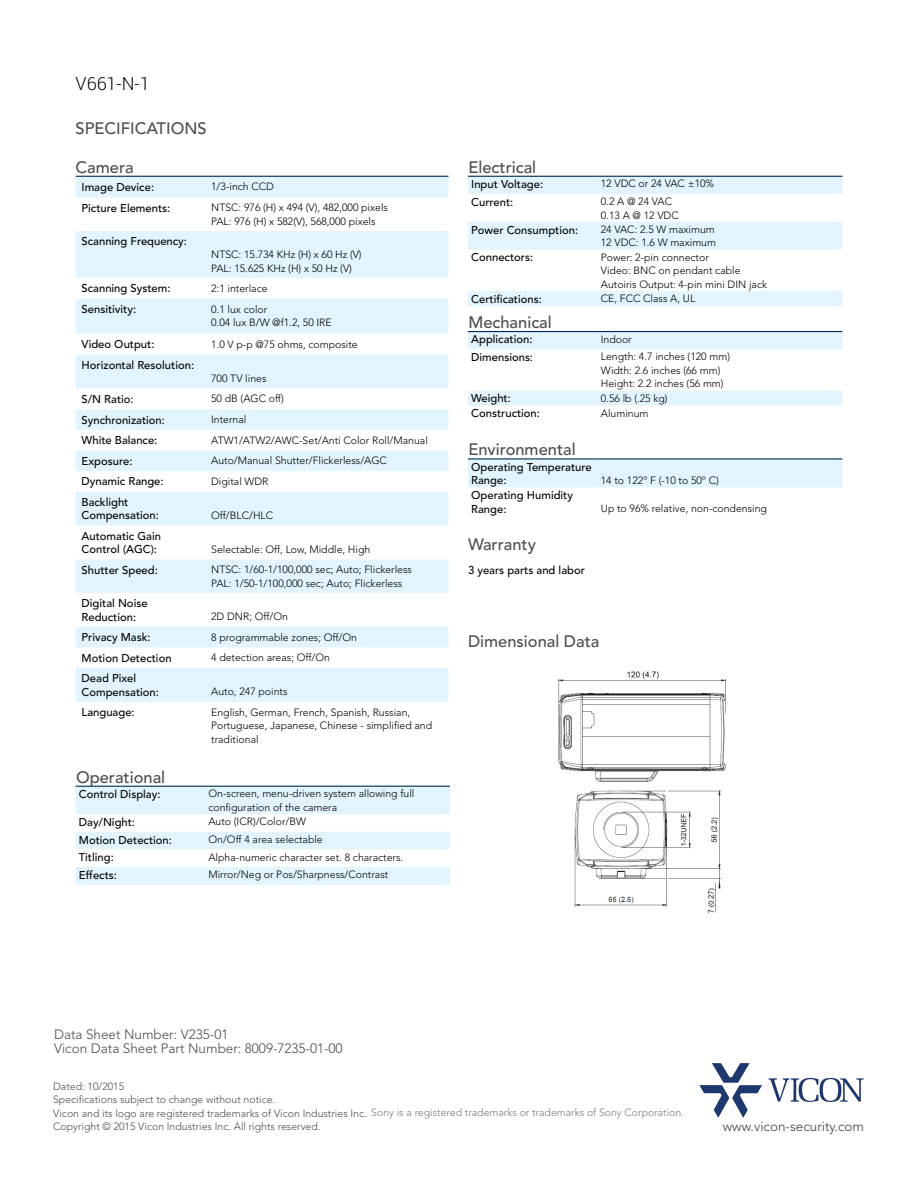
<style>
.page{position:relative;width:918px;height:1188px;background:#fff}
.page>*{position:absolute;margin:0;border:0;box-sizing:border-box;transform-origin:0 0}
.t1{font:300 18px "Roboto";color:#010203}
.t2{font:500 16.5px "Avenir LT Std";color:#4d4d4f}
.t3{font:300 13.5px/14.4px "Avenir LT Std";color:#4d4d4f}
.t4{font:300 13.5px "Avenir LT Std";color:#404141}
.t5{font:500 11.25px/13.5px "Avenir LT Std";color:#010203}
.t6{font:300 10.5px/13.5px "Avenir LT Std";color:#010203}
.t7{font:300 10.5px/13.5px "Avenir LT Std";color:#4d4d4f}
.s1{color:#7a7b7e}
</style>
<div class="page">
<svg style="left:768px;top:1078px;width:96px;height:24px"></svg>
<svg style="left:699px;top:1063px;width:63px;height:55px"></svg>
<svg style="left:76px;top:177px;width:372px;height:525px;fill:#e2f4fd"></svg>
<hr style="left:76px;top:176px;width:129px;height:1px;background:#002c5d">
<hr style="left:205px;top:176px;width:243px;height:1px;background:#002c5d">
<svg style="left:468px;top:177px;width:374px;height:129px"></svg>
<hr style="left:468px;top:176px;width:130px;height:1px;background:#002c5d">
<hr style="left:598px;top:176px;width:244px;height:1px;background:#002c5d">
<div style="left:468px;top:459px;width:374px;height:28px;background:#e2f4fd"></div>
<hr style="left:468px;top:458px;width:130px;height:1px;background:#002c5d">
<hr style="left:598px;top:458px;width:244px;height:1px;background:#002c5d">
<svg style="left:468px;top:332px;width:374px;height:74px"></svg>
<hr style="left:468px;top:331px;width:130px;height:1px;background:#002c5d">
<hr style="left:598px;top:331px;width:244px;height:1px;background:#002c5d">
<svg style="left:76px;top:787px;width:374px;height:98px"></svg>
<hr style="left:76px;top:786px;width:129px;height:1px;background:#002c5d">
<hr style="left:205px;top:786px;width:245px;height:1px;background:#002c5d">
<img style="left:558px;top:671px;width:169px;height:243px">
<h1 class="t1" style="left:76px;top:71px;width:76px">V661-N-1</h1>
<h2 class="t2" style="left:76px;top:119px;width:133px">SPECIFICATIONS</h2>
<h2 class="t2" style="left:76px;top:157px;width:60px">Camera</h2>
<p class="t5" style="left:82px;top:180px;width:74px">Image Device:</p>
<p class="t6" style="left:211px;top:180px;width:64px">1/3-inch CCD</p>
<p class="t5" style="left:82px;top:202px;width:90px">Picture Elements:</p>
<p class="t6" style="left:211px;top:201px;width:178px">NTSC: 976 (H) x 494 (V), 482,000 pixels<br>PAL: 976 (H) x 582(V), 568,000 pixels</p>
<p class="t5" style="left:82px;top:235px;width:107px">Scanning Frequency:</p>
<p class="t6" style="left:211px;top:248px;width:152px">NTSC: 15.734 KHz (H) x 60 Hz (V)<br>PAL: 15.625 KHz (H) x 50 Hz (V)</p>
<p class="t5" style="left:82px;top:282px;width:90px">Scanning System:</p>
<p class="t6" style="left:211px;top:281px;width:58px">2:1 interlace</p>
<p class="t5" style="left:82px;top:303px;width:56px">Sensitivity:</p>
<p class="t6" style="left:211px;top:303px;width:122px">0.1 lux color<br>0.04 lux B/W @f1.2, 50 IRE</p>
<p class="t5" style="left:82px;top:338px;width:74px">Video Output:</p>
<p class="t6" style="left:211px;top:337px;width:148px">1.0 V p-p @75 ohms, composite</p>
<p class="t5" style="left:82px;top:359px;width:114px">Horizontal Resolution:</p>
<p class="t6" style="left:211px;top:372px;width:57px">700 TV lines</p>
<p class="t5" style="left:82px;top:392px;width:54px">S/N Ratio:</p>
<p class="t6" style="left:211px;top:392px;width:74px">50 dB (AGC off)</p>
<p class="t5" style="left:82px;top:414px;width:85px">Synchronization:</p>
<p class="t6" style="left:211px;top:413px;width:37px">Internal</p>
<p class="t5" style="left:82px;top:434px;width:77px">White Balance:</p>
<p class="t6" style="left:211px;top:434px;width:218px">ATW1/ATW2/AWC-Set/Anti Color Roll/Manual</p>
<p class="t5" style="left:82px;top:455px;width:52px">Exposure:</p>
<p class="t6" style="left:211px;top:454px;width:177px">Auto/Manual Shutter/Flickerless/AGC</p>
<p class="t5" style="left:82px;top:475px;width:84px">Dynamic Range:</p>
<p class="t6" style="left:211px;top:475px;width:59px">Digital WDR</p>
<p class="t5" style="left:82px;top:496px;width:79px">Backlight<br>Compensation:</p>
<p class="t6" style="left:211px;top:509px;width:64px">Off/BLC/HLC</p>
<p class="t5" style="left:82px;top:530px;width:81px">Automatic Gain<br>Control (AGC):</p>
<p class="t6" style="left:211px;top:543px;width:161px">Selectable: Off, Low, Middle, High</p>
<p class="t5" style="left:82px;top:564px;width:78px">Shutter Speed:</p>
<p class="t6" style="left:211px;top:563px;width:202px">NTSC: 1/60-1/100,000 sec; Auto; Flickerless<br>PAL: 1/50-1/100,000 sec; Auto; Flickerless</p>
<p class="t5" style="left:82px;top:597px;width:68px">Digital Noise<br>Reduction:</p>
<p class="t6" style="left:211px;top:610px;width:78px">2D DNR; Off/On</p>
<p class="t5" style="left:82px;top:631px;width:71px">Privacy Mask:</p>
<p class="t6" style="left:211px;top:631px;width:147px">8 programmable zones; Off/On</p>
<p class="t5" style="left:82px;top:652px;width:92px">Motion Detection</p>
<p class="t6" style="left:211px;top:651px;width:120px">4 detection areas; Off/On</p>
<p class="t5" style="left:82px;top:672px;width:79px">Dead Pixel<br>Compensation:</p>
<p class="t6" style="left:211px;top:685px;width:78px">Auto, 247 points</p>
<p class="t5" style="left:82px;top:706px;width:55px">Language:</p>
<p class="t6" style="left:211px;top:706px;width:223px">English, German, French, Spanish, Russian,<br>Portuguese, Japanese, Chinese - simplified and traditional</p>
<h2 class="t2" style="left:76px;top:767px;width:91px">Operational</h2>
<p class="t5" style="left:79px;top:788px;width:83px">Control Display:</p>
<p class="t6" style="left:208px;top:787px;width:207px">On-screen, menu-driven system allowing full configuration of the camera</p>
<p class="t5" style="left:79px;top:816px;width:58px">Day/Night:</p>
<p class="t6" style="left:208px;top:815px;width:99px">Auto (ICR)/Color/BW</p>
<p class="t5" style="left:79px;top:833px;width:95px">Motion Detection:</p>
<p class="t6" style="left:208px;top:833px;width:116px">On/Off 4 area selectable</p>
<p class="t5" style="left:79px;top:851px;width:36px">Titling:</p>
<p class="t6" style="left:208px;top:850px;width:196px">Alpha-numeric character set. 8 characters.</p>
<p class="t5" style="left:79px;top:868px;width:40px">Effects:</p>
<p class="t6" style="left:208px;top:868px;width:181px">Mirror/Neg or Pos/Sharpness/Contrast</p>
<h2 class="t2" style="left:468px;top:157px;width:69px">Electrical</h2>
<p class="t5" style="left:471px;top:178px;width:73px">Input Voltage:</p>
<p class="t6" style="left:601px;top:177px;width:115px">12 VDC or 24 VAC ±10%</p>
<p class="t5" style="left:471px;top:195px;width:44px">Current:</p>
<p class="t6" style="left:601px;top:195px;width:79px">0.2 A @ 24 VAC<br>0.13 A @ 12 VDC</p>
<p class="t5" style="left:471px;top:223px;width:108px">Power Consumption:</p>
<p class="t6" style="left:601px;top:223px;width:117px">24 VAC: 2.5 W maximum<br>12 VDC: 1.6 W maximum</p>
<p class="t5" style="left:471px;top:251px;width:63px">Connectors:</p>
<p class="t6" style="left:601px;top:251px;width:168px">Power: 2-pin connector<br>Video: BNC on pendant cable<br>Autoiris Output: 4-pin mini DIN jack</p>
<p class="t5" style="left:471px;top:293px;width:72px">Certifications:</p>
<p class="t6" style="left:601px;top:292px;width:96px">CE, FCC Class A, UL</p>
<h2 class="t2" style="left:468px;top:313px;width:85px">Mechanical</h2>
<p class="t5" style="left:471px;top:333px;width:63px">Application:</p>
<p class="t6" style="left:601px;top:332px;width:32px">Indoor</p>
<p class="t5" style="left:471px;top:351px;width:63px">Dimensions:</p>
<p class="t6" style="left:601px;top:350px;width:131px">Length: 4.7 inches (120 mm)<br>Width: 2.6 inches (66 mm)<br>Height: 2.2 inches (56 mm)</p>
<p class="t5" style="left:471px;top:392px;width:41px">Weight:</p>
<p class="t6" style="left:601px;top:391px;width:68px">0.56 lb (.25 kg)</p>
<p class="t5" style="left:471px;top:407px;width:70px">Construction:</p>
<p class="t6" style="left:601px;top:406px;width:49px">Aluminum</p>
<h2 class="t2" style="left:468px;top:440px;width:109px">Environmental</h2>
<p class="t5" style="left:471px;top:460px;width:122px">Operating Temperature<br>Range:</p>
<p class="t5" style="left:471px;top:489px;width:103px">Operating Humidity<br>Range:</p>
<h2 class="t2" style="left:468px;top:535px;width:69px">Warranty</h2>
<p class="t5" style="left:468px;top:564px;width:118px">3 years parts and labor</p>
<p class="t6" style="left:601px;top:473px;width:120px">14 to 122º F (-10 to 50º C)</p>
<p class="t6" style="left:601px;top:502px;width:168px">Up to 96% relative, non-condensing</p>
<h2 class="t2" style="left:468px;top:631px;width:133px">Dimensional Data</h2>
<p class="t3" style="left:54px;top:1027px;width:290px">Data Sheet Number: V235-01<br>Vicon Data Sheet Part Number: 8009-7235-01-00</p>
<p class="t7" style="left:53px;top:1080px;width:632px">Dated: 10/2015<br>Specifications subject to change without notice.<br>Vicon and its logo are registered trademarks of Vicon Industries Inc. <span class="s1">Sony is a registered trademarks or trademarks of Sony Corporation.<br></span>Copyright © 2015 Vicon Industries Inc. All rights reserved.</p>
<p class="t4" style="left:723px;top:1119px;width:143px">www.vicon-security.com</p>
</div>
